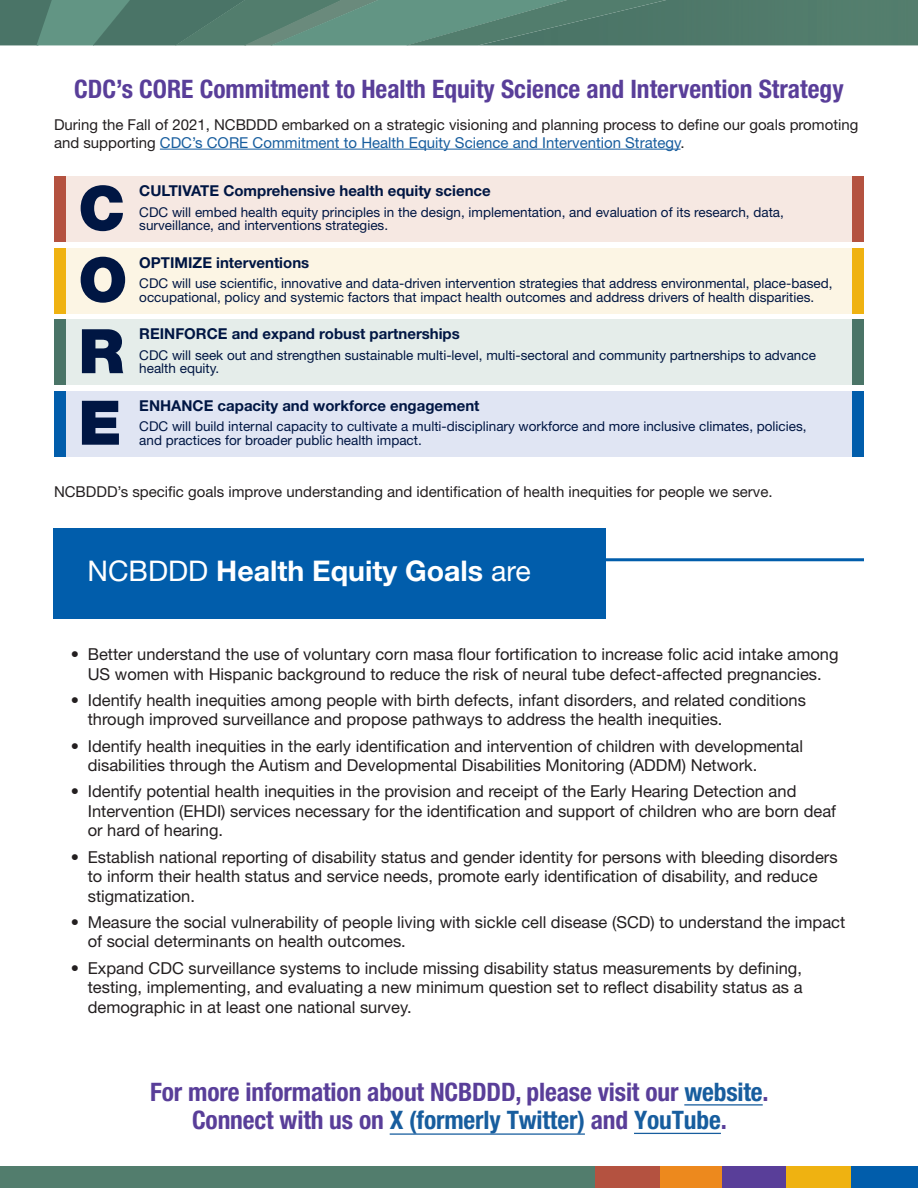
<style>
.page{position:relative;width:918px;height:1188px;background:#fff}
.page>*{position:absolute;margin:0;border:0;box-sizing:border-box;transform-origin:0 0}
.t1{font:900 61.5px "Helvetica Neue LT Std";color:#001643}
.t2{font:700 28.5px "Helvetica Neue LT Std";color:#fff}
.t3{font:700 condensed 25.5px/28.5px "Helvetica Neue LT Std";letter-spacing:-.005em;color:#593e99;text-align:center}
.t4{font:16.5px/19.5px "Helvetica Neue LT Std";color:#231f20}
.t5{font:15px/18px "Helvetica Neue LT Std";color:#231f20}
.t6{font:700 15px "Helvetica Neue LT Std";color:#001643}
.t7{font:13.5px "Helvetica Neue LT Std";color:#001643}
.s1{color:#175d9e}
.s2{font-weight:400}
</style>
<div class="page">
<div style="left:0;top:1167px;width:597px;height:21px;background:#527d6d"></div>
<div style="left:658px;top:1167px;width:65px;height:21px;background:#ed891d"></div>
<div style="left:722px;top:1167px;width:65px;height:21px;background:#593e99"></div>
<div style="left:787px;top:1167px;width:64px;height:21px;background:#efb211"></div>
<div style="left:851px;top:1167px;width:67px;height:21px;background:#015dab"></div>
<div style="left:595px;top:1167px;width:64px;height:21px;background:#b45240"></div>
<svg style="left:0;top:0;width:918px;height:45px;background:#548071"></svg>
<hr style="left:160px;top:149px;width:521px;height:1px;background:#175d9e">
<div style="left:55px;top:176px;width:808px;height:66px;background:#f6e8e2"></div>
<div style="left:55px;top:176px;width:11px;height:66px;background:#b45240"></div>
<div style="left:853px;top:176px;width:11px;height:66px;background:#b45240"></div>
<div style="left:55px;top:248px;width:808px;height:65px;background:#fcf5e4"></div>
<div style="left:55px;top:248px;width:11px;height:65px;background:#efb211"></div>
<div style="left:853px;top:248px;width:11px;height:65px;background:#efb211"></div>
<div style="left:55px;top:319px;width:808px;height:66px;background:#e5edea"></div>
<div style="left:55px;top:319px;width:11px;height:66px;background:#4a7467"></div>
<div style="left:853px;top:319px;width:11px;height:66px;background:#4a7467"></div>
<div style="left:55px;top:391px;width:808px;height:65px;background:#e0e5f3"></div>
<div style="left:55px;top:391px;width:11px;height:65px;background:#015dab"></div>
<div style="left:853px;top:391px;width:11px;height:65px;background:#015dab"></div>
<hr style="left:87px;top:558px;width:777px;height:3px;background:#015dab">
<div style="left:53px;top:528px;width:553px;height:91px;background:#015dab"></div>
<hr style="left:684px;top:1104px;width:79px;height:2px;background:#175d9e">
<hr style="left:390px;top:1133px;width:195px;height:2px;background:#175d9e">
<hr style="left:634px;top:1133px;width:87px;height:1px;background:#175d9e">
<h3 class="t3" style="left:74px;top:74px;width:771px">CDC’s CORE Commitment to Health Equity Science and Intervention Strategy</h3>
<p class="t5" style="left:54px;top:115px;width:806px">During the Fall of 2021, NCBDDD embarked on a strategic visioning and planning process to define our goals promoting and supporting <span class="s1">CDC’s CORE Commitment to Health Equity Science and Intervention Strategy</span>.</p>
<p class="t6" style="left:139px;top:182px;width:353px">CULTIVATE Comprehensive health equity science</p>
<p class="t7" style="left:139px;top:204px;width:646px">CDC will embed health equity principles in the design, implementation, and evaluation of its research, data,</p>
<h1 class="t1" style="left:78px;top:172px;width:48px">C</h1>
<p class="t7" style="left:139px;top:217px;width:250px">surveillance, and interventions strategies.</p>
<p class="t6" style="left:139px;top:253px;width:171px">OPTIMIZE interventions</p>
<p class="t7" style="left:139px;top:275px;width:695px">CDC will use scientific, innovative and data-driven intervention strategies that address environmental, place-based,</p>
<h1 class="t1" style="left:78px;top:243px;width:50px">O</h1>
<p class="t7" style="left:139px;top:289px;width:676px">occupational, policy and systemic factors that impact health outcomes and address drivers of health disparities.</p>
<p class="t6" style="left:139px;top:325px;width:322px">REINFORCE and expand robust partnerships</p>
<p class="t7" style="left:139px;top:347px;width:678px">CDC will seek out and strengthen sustainable multi-level, multi-sectoral and community partnerships to advance</p>
<h1 class="t1" style="left:78px;top:315px;width:47px">R</h1>
<p class="t7" style="left:139px;top:360px;width:82px">health equity.</p>
<p class="t6" style="left:139px;top:396px;width:342px">ENHANCE capacity and workforce engagement</p>
<p class="t7" style="left:139px;top:418px;width:669px">CDC will build internal capacity to cultivate a multi-disciplinary workforce and more inclusive climates, policies,</p>
<h1 class="t1" style="left:78px;top:386px;width:45px">E</h1>
<p class="t7" style="left:139px;top:432px;width:284px">and practices for broader public health impact.</p>
<p class="t5" style="left:54px;top:483px;width:720px">NCBDDD’s specific goals improve understanding and identification of health inequities for people we serve.</p>
<h2 class="t2" style="left:87px;top:554px;width:445px"><span class="s2">NCBDDD</span> Health Equity Goals <span class="s2">are</span></h2>
<p class="t4" style="left:71px;top:644px;width:769px;text-align:center">• Better understand the use of voluntary corn masa flour fortification to increase folic acid intake among<br>US women with Hispanic background to reduce the risk of neural tube defect-affected pregnancies.</p>
<p class="t4" style="left:88px;top:690px;width:720px;text-indent:-17px">• Identify health inequities among people with birth defects, infant disorders, and related conditions through improved surveillance and propose pathways to address the health inequities.</p>
<p class="t4" style="left:88px;top:736px;width:717px;text-indent:-17px">• Identify health inequities in the early identification and intervention of children with developmental disabilities through the Autism and Developmental Disabilities Monitoring (ADDM) Network.</p>
<p class="t4" style="left:88px;top:782px;width:750px;text-indent:-17px">• Identify potential health inequities in the provision and receipt of the Early Hearing Detection and<br>Intervention (EHDI) services necessary for the identification and support of children who are born deaf or hard of hearing.</p>
<p class="t4" style="left:88px;top:847px;width:751px;text-indent:-17px">• Establish national reporting of disability status and gender identity for persons with bleeding disorders to inform their health status and service needs, promote early identification of disability, and reduce stigmatization.</p>
<p class="t4" style="left:88px;top:912px;width:759px;text-indent:-17px">• Measure the social vulnerability of people living with sickle cell disease (SCD) to understand the impact of social determinants on health outcomes.</p>
<p class="t4" style="left:88px;top:958px;width:716px;text-align:justify;text-indent:-17px">• Expand CDC surveillance systems to include missing disability status measurements by defining, testing, implementing, and evaluating a new minimum question set to reflect disability status as a demographic in at least one national survey.</p>
<h3 class="t3" style="left:150px;top:1077px;width:620px">For more information about NCBDDD, please visit our <span class="s1">website</span>.<br>Connect with us on <span class="s1">X (formerly Twitter)</span> and <span class="s1">YouTube</span>.</h3>
</div>
